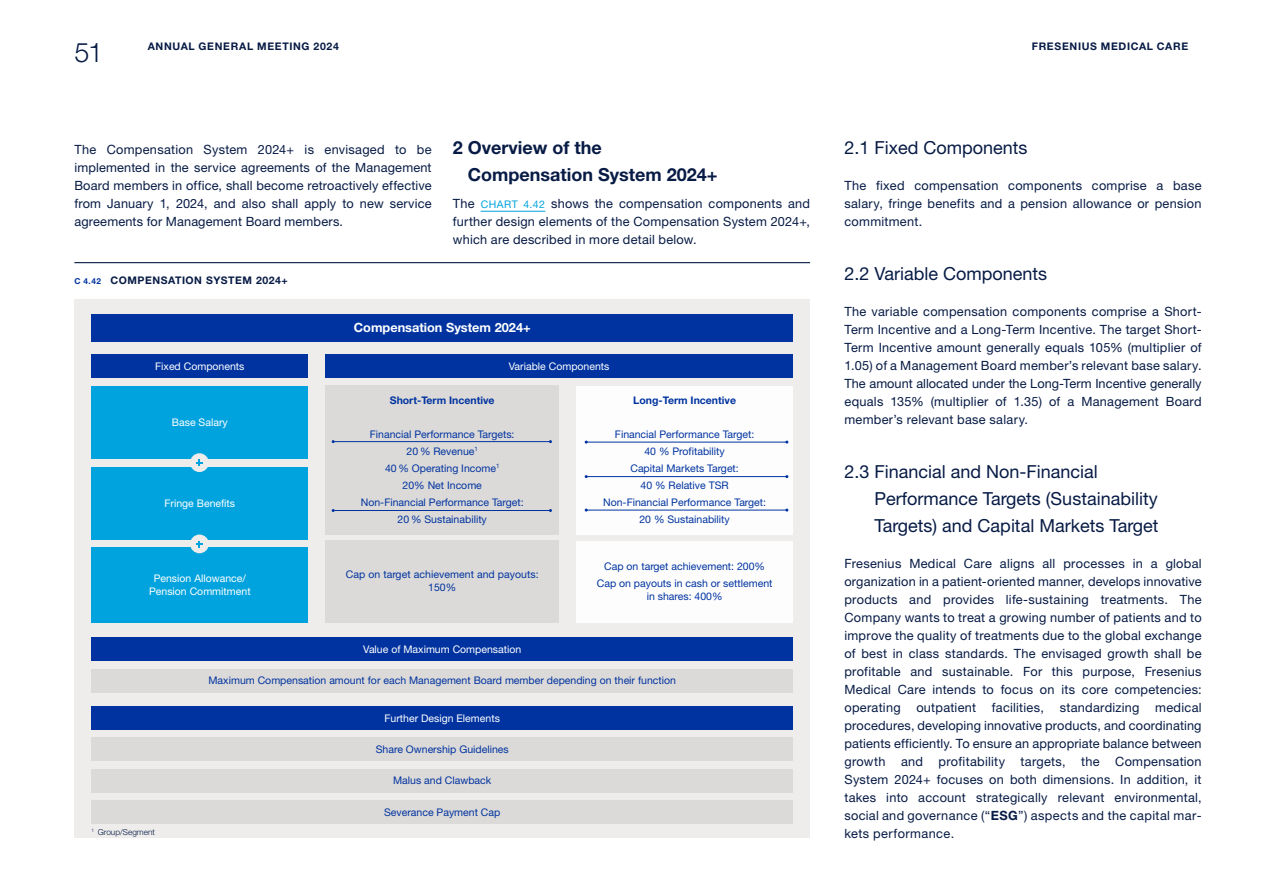
<style>
.page{position:relative;width:1263px;height:893px;background:#fff}
.page>*{position:absolute;margin:0;border:0;box-sizing:border-box;transform-origin:0 0}
.t1{font:300 27px "Helvetica Neue LT Std";color:#071b45}
.t2{font:18px/27px "Helvetica Neue LT Std";color:#071b45}
.t3{font:700 18px/27px "Helvetica Neue LT Std";color:#071b45}
.t4{font:12.75px/18px "Helvetica Neue LT Std";letter-spacing:.02em;color:#071b45;text-align:justify}
.t5{font:700 12.75px "Helvetica Neue LT Std";color:#fff}
.t6{font:10.5px/17px "Helvetica Neue LT Std";color:#0033a0;text-align:center}
.t7{font:10.5px/12.8px "Helvetica Neue LT Std";color:#fff;text-align:center}
.t8{font:700 10.5px "Helvetica Neue LT Std";letter-spacing:.065em;color:#071b45}
.t9{font:700 10.5px "Helvetica Neue LT Std";color:#0033a0}
.t10{font:300 8.25px "Helvetica Neue LT Std";color:#071b45}
.s1{font-size:10.5px;color:#00a3de}
.s2{font-size:8.25px;color:#0033a0}
.s3{font-weight:700}
</style>
<div class="page">
<hr style="left:481px;top:211px;width:64px;height:1px;background:#00a3de">
<div style="left:74px;top:300px;width:736px;height:538px;background:#eeedeb"></div>
<div style="left:91px;top:669px;width:702px;height:23px;background:#dcdad8"></div>
<div style="left:91px;top:638px;width:702px;height:23px;background:#0033a0"></div>
<div style="left:91px;top:738px;width:702px;height:23px;background:#dcdad8"></div>
<div style="left:91px;top:769px;width:702px;height:23px;background:#dcdad8"></div>
<div style="left:91px;top:800px;width:702px;height:24px;background:#dcdad8"></div>
<div style="left:91px;top:706px;width:702px;height:24px;background:#0033a0"></div>
<div style="left:91px;top:355px;width:217px;height:23px;background:#0033a0"></div>
<div style="left:91px;top:386px;width:217px;height:72px;background:#00a3de"></div>
<div style="left:325px;top:386px;width:234px;height:149px;background:#dcdad8"></div>
<div style="left:576px;top:386px;width:217px;height:148px;background:#fdfdfd"></div>
<div style="left:325px;top:540px;width:234px;height:82px;background:#dcdad8"></div>
<div style="left:576px;top:541px;width:217px;height:81px;background:#fdfdfd"></div>
<div style="left:91px;top:467px;width:217px;height:73px;background:#00a3de"></div>
<div style="left:91px;top:547px;width:217px;height:75px;background:#00a3de"></div>
<div style="left:91px;top:314px;width:702px;height:27px;background:#0033a0"></div>
<div style="left:325px;top:355px;width:468px;height:23px;background:#0033a0"></div>
<hr style="left:333px;top:441px;width:217px;height:1px;background:#0033a0">
<hr style="left:586px;top:442px;width:201px;height:1px;background:#0033a0">
<hr style="left:333px;top:510px;width:217px;height:1px;background:#0033a0">
<hr style="left:74px;top:262px;width:736px;height:1px;background:#071b45">
<hr style="left:586px;top:476px;width:201px;height:1px;background:#0033a0">
<hr style="left:586px;top:510px;width:201px;height:1px;background:#0033a0">
<div style="left:190px;top:453px;width:19px;height:19px;background:#eeedeb;border-radius:50%"></div>
<svg style="left:196px;top:460px;width:7px;height:6px"></svg>
<div style="left:190px;top:534px;width:19px;height:19px;background:#eeedeb;border-radius:50%"></div>
<svg style="left:196px;top:541px;width:7px;height:6px"></svg>
<h1 class="t1" style="left:74px;top:36px;width:30px">51</h1>
<p class="t8" style="left:148px;top:40px;width:193px">ANNUAL GENERAL MEETING 2024</p>
<p class="t8" style="left:1032px;top:40px;width:158px">FRESENIUS MEDICAL CARE</p>
<p class="t4" style="left:74px;top:140px;width:359px">The Compensation System 2024+ is envisaged to be implemented in the service agreements of the Management Board members in office, shall become retroactively effective from January 1, 2024, and also shall apply to new service agreements for Management Board members.</p>
<h2 class="t2" style="left:844px;top:134px;width:185px">2.1 Fixed Components</h2>
<h2 class="t3" style="left:468px;top:134px;width:251px;text-indent:-15px">2 Overview of the<br>Compensation System 2024+</h2>
<p class="t4" style="left:453px;top:194px;width:359px">The <span class="s1">c hart 4.42</span> shows the compensation components and further design elements of the Compensation System 2024+, which are described in more detail below.</p>
<p class="t4" style="left:844px;top:176px;width:359px">The fixed compensation components comprise a base salary, fringe benefits and a pension allowance or pension commitment.</p>
<p class="t8" style="left:74px;top:274px;width:215px"><span class="s2">C 4.42</span> COMPENSATION SYSTEM 2024+</p>
<p class="t7" style="left:155px;top:360px;width:91px">Fixed Components</p>
<p class="t7" style="left:172px;top:415px;width:57px">Base Salary</p>
<p class="t7" style="left:165px;top:497px;width:72px">Fringe Benefits</p>
<p class="t7" style="left:149px;top:572px;width:103px">Pension Allowance/<br>Pension Commitment</p>
<p class="t5" style="left:354px;top:320px;width:178px">Compensation System 2024+</p>
<p class="t7" style="left:509px;top:360px;width:102px">Variable Components</p>
<p class="t9" style="left:390px;top:393px;width:106px">Short-Term Incentive</p>
<p class="t6" style="left:361px;top:425px;width:164px">Financial Performance Targets:<br>20 % Revenue<sup>1<br></sup>40 % Operating Income<sup>1<br></sup>20% Net Income<br>Non-Financial Performance Target:<br>20 % Sustainability</p>
<p class="t9" style="left:633px;top:393px;width:104px">Long-Term Incentive</p>
<p class="t6" style="left:603px;top:425px;width:164px">Financial Performance Target:<br>40 % Profitability<br>Capital Markets Target:<br>40 % Relative TSR<br>Non-Financial Performance Target:<br>20 % Sustainability</p>
<p class="t6" style="left:346px;top:568px;width:194px;line-height:12.8px">Cap on target achievement and payouts:<br>150%</p>
<p class="t6" style="left:597px;top:558px;width:177px">Cap on target achievement: 200%<br>Cap on payouts in cash or settlement</p>
<p class="t6" style="left:647px;top:588px;width:77px">in shares: 400%</p>
<p class="t7" style="left:363px;top:643px;width:160px">Value of Maximum Compensation</p>
<p class="t6" style="left:208px;top:672px;width:469px">Maximum Compensation amount for each Management Board member depending on their function</p>
<p class="t7" style="left:385px;top:712px;width:117px">Further Design Elements</p>
<p class="t10" style="left:91px;top:827px;width:65px"><sup>1</sup> Group/Segment</p>
<p class="t6" style="left:376px;top:741px;width:135px">Share Ownership Guidelines</p>
<p class="t6" style="left:393px;top:772px;width:100px">Malus and Clawback</p>
<p class="t6" style="left:384px;top:803px;width:118px">Severance Payment Cap</p>
<h2 class="t2" style="left:844px;top:260px;width:204px">2.2 Variable Components</h2>
<p class="t4" style="left:844px;top:302px;width:359px">The variable compensation components comprise a Short-Term Incentive and a Long-Term Incentive. The target Short-Term Incentive amount generally equals 105% (multiplier of 1.05) of a Management Board member’s relevant base salary.<br>The amount allocated under the Long-Term Incentive generally equals 135% (multiplier of 1.35) of a Management Board member’s relevant base salary.</p>
<h2 class="t2" style="left:874px;top:458px;width:286px;text-indent:-30px">2.3 Financial and Non-Financial<br>Performance Targets (Sustainability<br>Targets) and Capital Markets Target</h2>
<p class="t4" style="left:844px;top:554px;width:359px">Fresenius Medical Care aligns all processes in a global organization in a patient-oriented manner, develops innovative products and provides life-sustaining treatments. The Company wants to treat a growing number of patients and to improve the quality of treatments due to the global exchange of best in class standards. The envisaged growth shall be profitable and sustainable. For this purpose, Fresenius Medical Care intends to focus on its core competencies: operating outpatient facilities, standardizing medical procedures, developing innovative products, and coordinating patients efficiently. To ensure an appropriate balance between growth and profitability targets, the Compensation System 2024+ focuses on both dimensions. In addition, it takes into account strategically relevant environmental, social and governance (“<span class="s3">ESG</span>”) aspects and the capital mar&shy;kets performance.</p>
</div>
